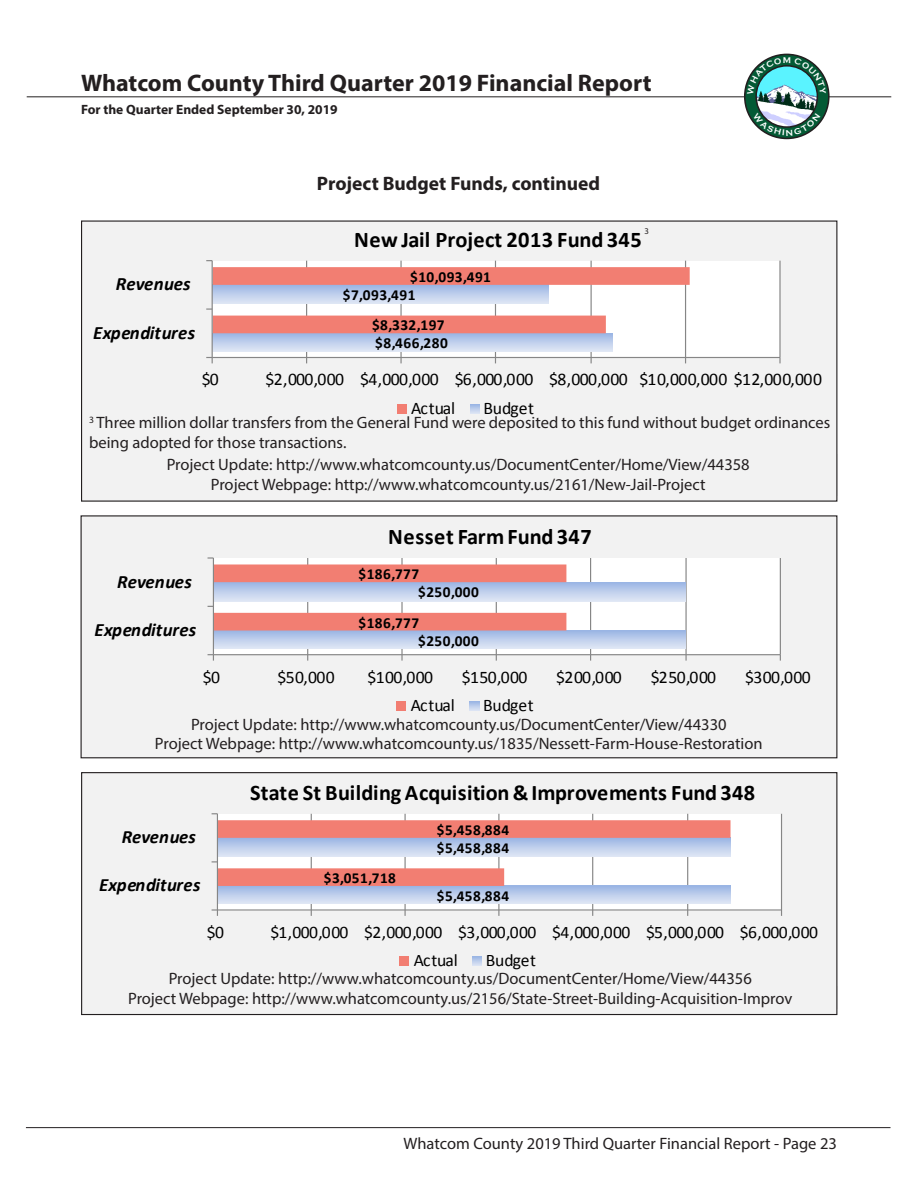
<style>
.page{position:relative;width:918px;height:1188px;background:#fff}
.page>*{position:absolute;margin:0;border:0;box-sizing:border-box;transform-origin:0 0}
.t1{font:700 24px "Myriad Pro";color:#231f20}
.t2{font:700 22.5px "Calibri";letter-spacing:.015em;color:#000}
.t3{font:700 22.35px "Calibri";letter-spacing:.015em;color:#000}
.Qtrly_Section_Contin{font:700 19.5px "Myriad Pro";color:#231f20}
.t4{font:italic 700 18.9px "Calibri";letter-spacing:.01em;color:#000}
.t5{font:italic 700 18.75px "Calibri";letter-spacing:.01em;color:#000}
.t6{font:17.7px "Calibri";letter-spacing:-.01em;color:#000}
.t7{font:17.7px "Calibri";letter-spacing:-.04em;color:#000}
.t8{font:17.55px "Calibri";letter-spacing:-.04em;color:#000}
.Proj_Budget_Link_Tex{font:16.5px "Myriad Pro";color:#231f20}
.Proj_Budget_Notes{font:16.5px/19.8px "Myriad Pro";color:#231f20}
.t9{font:700 15.3px/30.5px "Calibri";letter-spacing:.03em;color:#000}
.t10{font:700 13.5px "Myriad Pro";color:#231f20}
.Qtrly_End_Page_Notes{font:8.7px "Myriad Pro";color:#231f20}
</style>
<div class="page">
<hr style="left:27px;top:96px;width:864px;height:1px;background:#231f20">
<hr style="left:26px;top:1127px;width:865px;height:1px;background:#231f20">
<svg style="left:745px;top:54px;width:84px;height:84px"></svg>
<div style="left:744px;top:54px;width:86px;height:85px;border:2px solid #231f20;border-radius:50%"></div>
<img style="left:756px;top:66px;width:61px;height:61px;border-radius:31px">
<div style="left:82px;top:773px;width:755px;height:242px;background:#f2f2f2"></div>
<div style="left:81px;top:772px;width:756px;height:243px;border:1px solid #231f20"></div>
<div style="left:218px;top:814px;width:563px;height:97px;background:#fff"></div>
<hr style="left:311px;top:814px;width:1px;height:96px;background:#868686">
<hr style="left:404px;top:814px;width:2px;height:96px;background:#868686">
<hr style="left:498px;top:814px;width:1px;height:96px;background:#868686">
<hr style="left:592px;top:814px;width:1px;height:96px;background:#868686">
<hr style="left:687px;top:814px;width:1px;height:96px;background:#868686">
<hr style="left:781px;top:814px;width:1px;height:96px;background:#868686">
<svg style="left:218px;top:886px;width:513px;height:18px;background:#beceec"></svg>
<hr style="left:217px;top:909px;width:565px;height:2px;background:#868686">
<svg style="left:404px;top:910px;width:2px;height:6px"></svg>
<hr style="left:217px;top:814px;width:1px;height:96px;background:#868686">
<svg style="left:212px;top:909px;width:6px;height:7px"></svg>
<svg style="left:212px;top:820px;width:519px;height:66px"></svg>
<div style="left:400px;top:956px;width:9px;height:10px;background:#f27e72"></div>
<svg style="left:473px;top:956px;width:9px;height:10px"></svg>
<div style="left:82px;top:221px;width:755px;height:280px;background:#f2f2f2"></div>
<div style="left:213px;top:261px;width:566px;height:97px;background:#fff"></div>
<hr style="left:306px;top:261px;width:1px;height:97px;background:#868686">
<hr style="left:400px;top:261px;width:2px;height:97px;background:#868686">
<hr style="left:495px;top:261px;width:1px;height:97px;background:#868686">
<hr style="left:591px;top:261px;width:1px;height:97px;background:#868686">
<hr style="left:685px;top:261px;width:1px;height:97px;background:#868686">
<hr style="left:779px;top:261px;width:2px;height:97px;background:#868686">
<svg style="left:213px;top:333px;width:400px;height:18px;background:#beccea"></svg>
<hr style="left:212px;top:357px;width:568px;height:1px;background:#868686">
<hr style="left:212px;top:261px;width:1px;height:97px;background:#868686">
<svg style="left:206px;top:357px;width:7px;height:6px"></svg>
<svg style="left:206px;top:267px;width:484px;height:66px"></svg>
<div style="left:397px;top:404px;width:9px;height:10px;background:#f27e72"></div>
<svg style="left:470px;top:404px;width:10px;height:10px"></svg>
<div style="left:81px;top:516px;width:756px;height:242px;background:#f2f2f2"></div>
<div style="left:81px;top:515px;width:756px;height:243px;border:1px solid #231f20"></div>
<div style="left:214px;top:559px;width:566px;height:96px;background:#fff"></div>
<hr style="left:307px;top:558px;width:1px;height:97px;background:#868686">
<hr style="left:401px;top:558px;width:2px;height:97px;background:#868686">
<hr style="left:496px;top:558px;width:1px;height:97px;background:#868686">
<hr style="left:590px;top:558px;width:1px;height:97px;background:#868686">
<hr style="left:685px;top:558px;width:2px;height:97px;background:#868686">
<hr style="left:780px;top:558px;width:1px;height:97px;background:#868686">
<svg style="left:214px;top:631px;width:471px;height:17px;background:#bdceec"></svg>
<svg style="left:566px;top:582px;width:119px;height:19px;background:#bdcdec"></svg>
<hr style="left:213px;top:654px;width:567px;height:1px;background:#868686">
<svg style="left:401px;top:655px;width:2px;height:6px"></svg>
<svg style="left:685px;top:655px;width:2px;height:6px"></svg>
<hr style="left:213px;top:558px;width:1px;height:97px;background:#868686">
<svg style="left:208px;top:654px;width:6px;height:7px"></svg>
<svg style="left:208px;top:557px;width:358px;height:74px"></svg>
<div style="left:397px;top:701px;width:9px;height:10px;background:#f27e72"></div>
<svg style="left:470px;top:701px;width:9px;height:10px"></svg>
<svg style="left:747px;top:57px;width:79px;height:38px"></svg>
<svg style="left:753px;top:105px;width:69px;height:35px"></svg>
<h1 class="t1" style="left:81px;top:67px;width:572px">Whatcom County Third Quarter 2019 Financial Report</h1>
<p class="t10" style="left:81px;top:100px;width:258px">For the Quarter Ended September 30, 2019</p>
<p class="Qtrly_Section_Contin" style="left:317px;top:171px;width:285px">Project Budget Funds, continued</p>
<p class="t4" style="left:116px;top:272px;width:76px">Revenues</p>
<p class="t4" style="left:93px;top:321px;width:103px">Expenditures</p>
<p class="Qtrly_End_Page_Notes" style="left:645px;top:226px;width:6px">3</p>
<p class="t2" style="left:354px;top:225px;width:289px">New Jail Project 2013 Fund 345</p>
<p class="t9" style="left:410px;top:262px;width:82px">$10,093,491</p>
<p class="t9" style="left:372px;top:280px;width:74px;text-indent:-29px">$7,093,491 $8,332,197</p>
<p class="t9" style="left:375px;top:328px;width:74px">$8,466,280</p>
<p class="t6" style="left:202px;top:368px;width:19px">$0</p>
<p class="t7" style="left:266px;top:368px;width:558px">$2,000,000 $4,000,000 $6,000,000 $8,000,000 $10,000,000 $12,000,000</p>
<p class="t6" style="left:411px;top:397px;width:46px">Actual</p>
<p class="t6" style="left:483px;top:397px;width:52px">Budget</p>
<p class="Proj_Budget_Notes" style="left:89px;top:413px;width:743px"><sup>3</sup> Three million dollar transfers from the General Fund were deposited to this fund without budget ordinances being adopted for those transactions.</p>
<p class="Proj_Budget_Link_Tex" style="left:167px;top:455px;width:585px">Project Update: http://www.whatcomcounty.us/DocumentCenter/Home/View/44358</p>
<p class="Proj_Budget_Link_Tex" style="left:211px;top:475px;width:496px">Project Webpage: http://www.whatcomcounty.us/2161/New-Jail-Project</p>
<p class="t4" style="left:117px;top:570px;width:76px">Revenues</p>
<p class="t4" style="left:95px;top:618px;width:103px">Expenditures</p>
<p class="t3" style="left:388px;top:523px;width:205px">Nesset Farm Fund 347</p>
<p class="t9" style="left:358px;top:559px;width:62px">$186,777</p>
<p class="t9" style="left:358px;top:577px;width:122px;text-indent:60px">$250,000 $186,777</p>
<p class="t9" style="left:418px;top:625px;width:62px">$250,000</p>
<p class="t6" style="left:203px;top:665px;width:19px">$0</p>
<p class="t6" style="left:278px;top:665px;width:59px">$50,000</p>
<p class="t6" style="left:368px;top:665px;width:67px">$100,000</p>
<p class="t6" style="left:462px;top:665px;width:67px">$150,000</p>
<p class="t6" style="left:556px;top:665px;width:67px">$200,000</p>
<p class="t6" style="left:651px;top:665px;width:67px">$250,000</p>
<p class="t6" style="left:745px;top:665px;width:67px">$300,000</p>
<p class="t6" style="left:411px;top:694px;width:46px">Actual</p>
<p class="t6" style="left:483px;top:694px;width:52px">Budget</p>
<p class="Proj_Budget_Link_Tex" style="left:191px;top:714px;width:537px">Project Update: http://www.whatcomcounty.us/DocumentCenter/View/44330</p>
<p class="Proj_Budget_Link_Tex" style="left:155px;top:734px;width:609px">Project Webpage: http://www.whatcomcounty.us/1835/Nessett-Farm-House-Restoration</p>
<p class="t5" style="left:122px;top:825px;width:76px">Revenues</p>
<p class="t5" style="left:99px;top:873px;width:103px">Expenditures</p>
<p class="t3" style="left:250px;top:779px;width:507px">State St Building Acquisition &amp; Improvements Fund 348</p>
<p class="t9" style="left:437px;top:815px;width:74px">$5,458,884</p>
<p class="t9" style="left:324px;top:863px;width:74px">$3,051,718</p>
<p class="t9" style="left:437px;top:833px;width:74px">$5,458,884</p>
<p class="t9" style="left:437px;top:881px;width:74px">$5,458,884</p>
<p class="t8" style="left:207px;top:921px;width:19px">$0</p>
<p class="t8" style="left:270px;top:921px;width:549px">$1,000,000 $2,000,000 $3,000,000 $4,000,000 $5,000,000 $6,000,000</p>
<p class="t8" style="left:414px;top:949px;width:45px">Actual</p>
<p class="t8" style="left:486px;top:949px;width:52px">Budget</p>
<p class="Proj_Budget_Link_Tex" style="left:169px;top:969px;width:585px">Project Update: http://www.whatcomcounty.us/DocumentCenter/Home/View/44356</p>
<p class="Proj_Budget_Link_Tex" style="left:128px;top:989px;width:666px">Project Webpage: http://www.whatcomcounty.us/2156/State-Street-Building-Acquisition-Improv</p>
<p class="Proj_Budget_Notes" style="left:403px;top:1134px;width:435px">Whatcom County 2019 Third Quarter Financial Report - Page 23</p>
</div>
